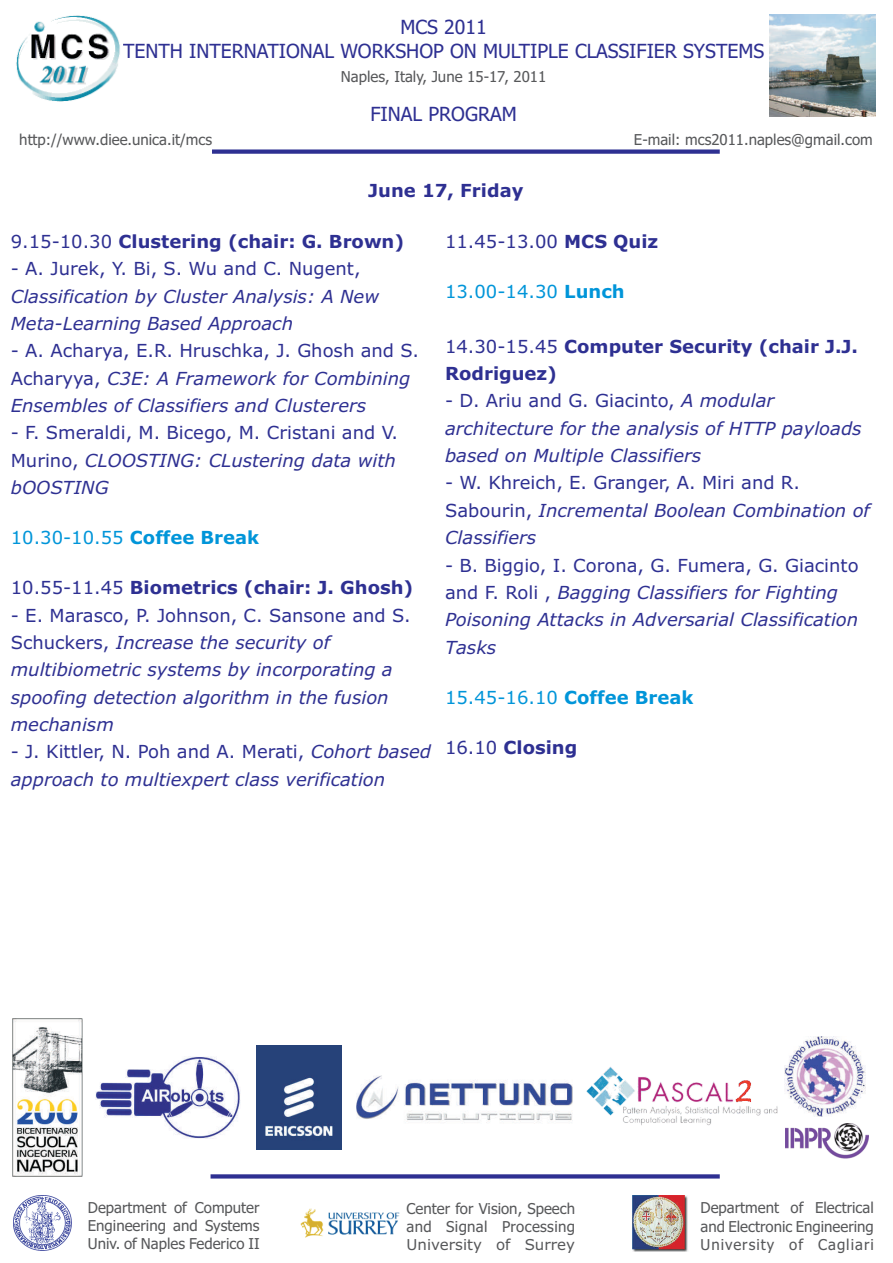
<style>
.page{position:relative;width:893px;height:1263px;background:#fff}
.page>*{position:absolute;margin:0;border:0;box-sizing:border-box;transform-origin:0 0}
.t1{font:19.5px/23.5px "Tahoma";color:#2e3092;text-align:center}
.t2{font:italic 18px/27.3px "Verdana";color:#2e3092}
.t3{font:18px/27.3px "Verdana";color:#2e3092}
.t4{font:700 18px "Verdana";color:#2e3092}
.t5{font:18px "Verdana";color:#0095d9}
.t6{font:15px/18.1px "Tahoma";color:#57585a;text-align:justify}
.t7{font:15px "Verdana";color:#57585a}
.s1{font-weight:400}
.s2{font-weight:700}
.s3{font-style:italic}
.s4{font-style:normal}
</style>
<div class="page">
<img style="left:300px;top:1208px;width:100px;height:30px">
<img style="left:632px;top:1195px;width:56px;height:56px">
<img style="left:770px;top:15px;width:105px;height:101px">
<div style="left:212px;top:149px;width:508px;height:5px;background:#2e3092"></div>
<svg style="left:211px;top:1174px;width:509px;height:4px;background:#3e409a"></svg>
<img style="left:14px;top:1196px;width:57px;height:55px">
<img style="left:16px;top:15px;width:104px;height:86px">
<img style="left:786px;top:1037px;width:79px;height:79px">
<img style="left:786px;top:1123px;width:82px;height:35px">
<img style="left:13px;top:1018px;width:70px;height:158px">
<img style="left:95px;top:1056px;width:145px;height:82px">
<img style="left:356px;top:1075px;width:217px;height:49px">
<img style="left:586px;top:1065px;width:200px;height:68px">
<img style="left:256px;top:1045px;width:85px;height:105px">
<p class="t1" style="left:123px;top:17px;width:643px">MCS 2011<br>TENTH INTERNATIONAL WORKSHOP ON MULTIPLE CLASSIFIER SYSTEMS</p>
<p class="t6" style="left:341px;top:68px;width:207px">Naples, Italy, June 15-17, 2011</p>
<p class="t1" style="left:370px;top:104px;width:148px">FINAL PROGRAM</p>
<p class="t6" style="left:19px;top:132px;width:194px">http://www.diee.unica.it/mcs</p>
<p class="t6" style="left:634px;top:132px;width:240px">E-mail: mcs2011.naples@gmail.com</p>
<p class="t4" style="left:368px;top:183px;width:157px">June 17, Friday</p>
<p class="t4" style="left:11px;top:234px;width:395px"><span class="s1">9.15-10.30</span> Clustering (chair: G. Brown)</p>
<p class="t3" style="left:445px;top:229px;width:215px">11.45-13.00 <span class="s2">MCS Quiz</span></p>
<p class="t3" style="left:11px;top:257px;width:351px">- A. Jurek, Y. Bi, S. Wu and C. Nugent,</p>
<p class="t2" style="left:11px;top:284px;width:370px">Classification by Cluster Analysis: A New<br>Meta-Learning Based Approach</p>
<p class="t4" style="left:445px;top:339px;width:415px"><span class="s1">14.30-15.45</span> Computer Security (chair J.J.</p>
<p class="t5" style="left:445px;top:284px;width:181px">13.00-14.30 <span class="s2">Lunch</span></p>
<p class="t3" style="left:11px;top:339px;width:410px">- A. Acharya, E.R. Hruschka, J. Ghosh and S.<br>Acharyya, <span class="s3">C3E: A Framework for Combining</span></p>
<p class="t4" style="left:445px;top:366px;width:114px">Rodriguez)</p>
<p class="t2" style="left:11px;top:393px;width:357px">Ensembles of Classifiers and Clusterers</p>
<p class="t2" style="left:445px;top:389px;width:418px"><span class="s4">- D. Ariu and G. Giacinto,</span> A modular architecture for the analysis of HTTP payloads</p>
<p class="t3" style="left:11px;top:421px;width:389px">- F. Smeraldi, M. Bicego, M. Cristani and V.<br>Murino, <span class="s3">CLOOSTING: CLustering data with</span></p>
<p class="t2" style="left:445px;top:443px;width:258px">based on Multiple Classifiers</p>
<p class="t2" style="left:11px;top:475px;width:99px">bOOSTING</p>
<p class="t2" style="left:445px;top:471px;width:426px"><span class="s4">- W. Khreich, E. Granger, A. Miri and R.<br>Sabourin,</span> Incremental Boolean Combination of<br>Classifiers</p>
<p class="t3" style="left:445px;top:553px;width:415px">- B. Biggio, I. Corona, G. Fumera, G. Giacinto</p>
<p class="t4" style="left:11px;top:580px;width:404px"><span class="s1">10.55-11.45</span> Biometrics (chair: J. Ghosh)</p>
<p class="t2" style="left:445px;top:580px;width:394px"><span class="s4">and F. Roli ,</span> Bagging Classifiers for Fighting</p>
<p class="t3" style="left:11px;top:603px;width:401px">- E. Marasco, P. Johnson, C. Sansone and S.</p>
<p class="t2" style="left:445px;top:607px;width:415px">Poisoning Attacks in Adversarial Classification</p>
<p class="t2" style="left:11px;top:630px;width:321px"><span class="s4">Schuckers,</span> Increase the security of</p>
<p class="t2" style="left:445px;top:635px;width:53px">Tasks</p>
<p class="t2" style="left:11px;top:658px;width:383px">multibiometric systems by incorporating a spoofing detection algorithm in the fusion mechanism</p>
<p class="t2" style="left:11px;top:740px;width:568px"><span class="s4">- J. Kittler, N. Poh and A. Merati,</span> Cohort based <sup>16.10</sup> <sup>Closing </sup>approach to multiexpert class verification</p>
<p class="t5" style="left:11px;top:530px;width:250px">10.30-10.55 <span class="s2">Coffee Break</span></p>
<p class="t5" style="left:445px;top:690px;width:250px">15.45-16.10 <span class="s2">Coffee Break</span></p>
<p class="t6" style="left:88px;top:1200px;width:173px">Department of Computer Engineering and Systems Univ. of Naples Federico II</p>
<p class="t6" style="left:407px;top:1200px;width:170px">Center for Vision, Speech and Signal Processing</p>
<p class="t7" style="left:407px;top:1238px;width:170px">University of Surrey</p>
<p class="t6" style="left:700px;top:1200px;width:175px">Department of Electrical and Electronic Engineering University of Cagliari</p>
</div>
